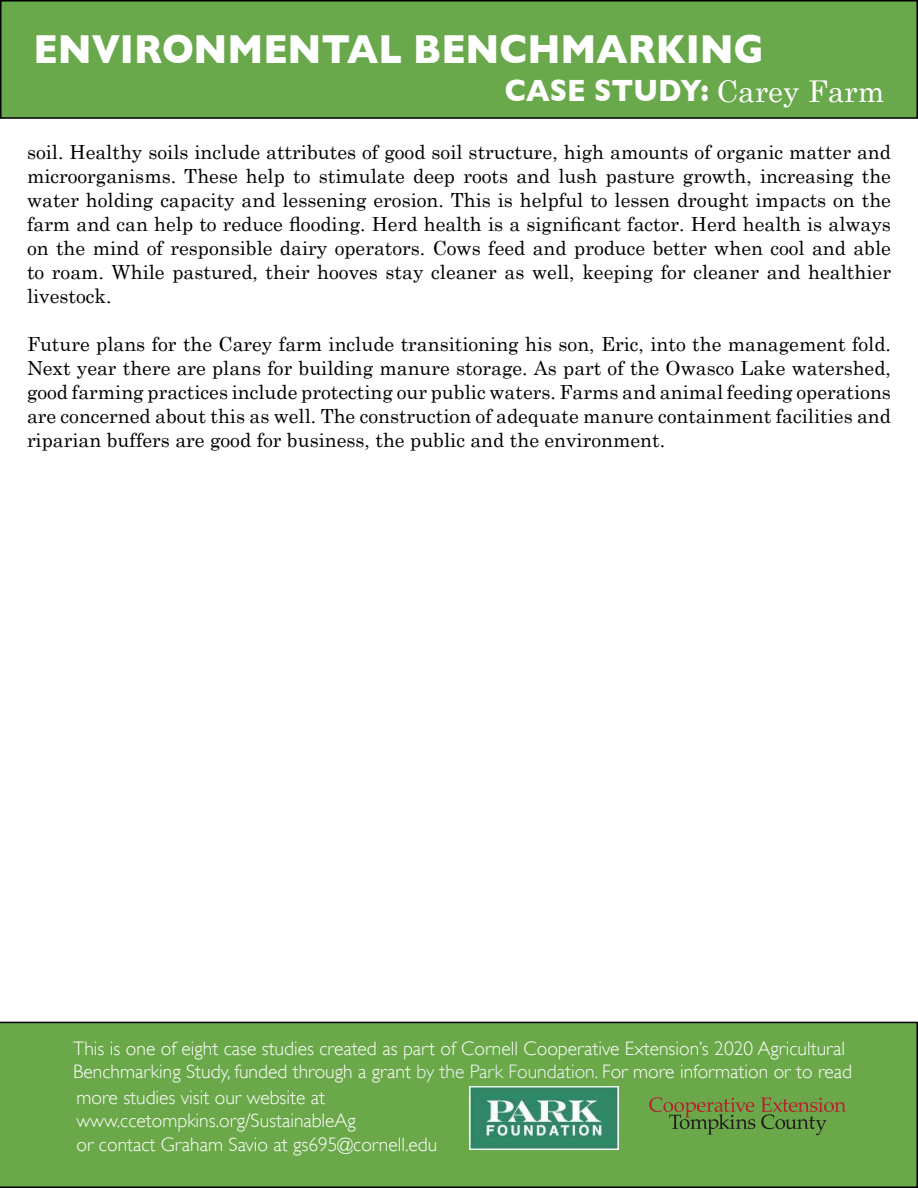
<style>
.page{position:relative;width:918px;height:1188px;background:#fff}
.page>*{position:absolute;margin:0;border:0;box-sizing:border-box;transform-origin:0 0}
.t1{font:700 41.25px "Gill Sans";color:#fff;scale:.91 1}
.t2{font:700 31.35px "Gill Sans";color:#fff;scale:.91 1}
.t3{font:19.5px/24px "Century Schoolbook";color:#000;text-align:justify}
.t4{font:300 19.5px/23.4px "Gill Sans";color:#fff}
.s1{font-family:"Century Schoolbook";font-weight:400;font-size:30px}
.s2{color:#eff8fa}
</style>
<div class="page">
<div style="left:1px;top:1px;width:916px;height:117px;background:#6aa84c"></div>
<div style="left:0;top:0;width:918px;height:119px;border:2px solid #000"></div>
<div style="left:0;top:1022px;width:918px;height:166px;background:#6aa849"></div>
<svg style="left:649px;top:1097px;width:106px;height:38px;background:#6a8f42"></svg>
<svg style="left:761px;top:1098px;width:85px;height:37px;background:#6c9043"></svg>
<img style="left:470px;top:1086px;width:149px;height:64px">
<h1 class="t1" style="left:33px;top:25px;width:804px">ENVIRONMENTAL BENCHMARKING</h1>
<h2 class="t2" style="left:505px;top:72px;width:419px">CASE STUDY: <span class="s1">Carey Farm</span></h2>
<p class="t3" style="left:27px;top:138px;width:866px">soil. Healthy soils include attributes of good soil structure, high amounts of organic matter and microorganisms. These help to stimulate deep roots and lush pasture growth, increasing the water holding capacity and lessening erosion. This is helpful to lessen drought impacts on the farm and can help to reduce flooding. Herd health is a significant factor. Herd health is always on the mind of responsible dairy operators. Cows feed and produce better when cool and able to roam. While pastured, their hooves stay cleaner as well, keeping for cleaner and healthier livestock.</p>
<p class="t3" style="left:27px;top:330px;width:866px">Future plans for the Carey farm include transitioning his son, Eric, into the management fold.<br>Next year there are plans for building manure storage. As part of the Owasco Lake watershed, good farming practices include protecting our public waters. Farms and animal feeding operations are concerned about this as well. The construction of adequate manure containment facilities and riparian buffers are good for business, the public and the environment.</p>
<p class="t4" style="left:73px;top:1036px;width:780px">This is one of eight case studies created as part of Cornell Cooperative Extension’s 2020 Agricultural<br>Benchmarking Study, funded through a grant <span class="s2">by the Park Foundation</span>. For more information or to read</p>
<p class="t4" style="left:76px;top:1086px;width:362px">more studies visit our website at www.ccetompkins.org/SustainableAg<br>or contact Graham Savio at gs695@cornell.edu</p>
</div>
